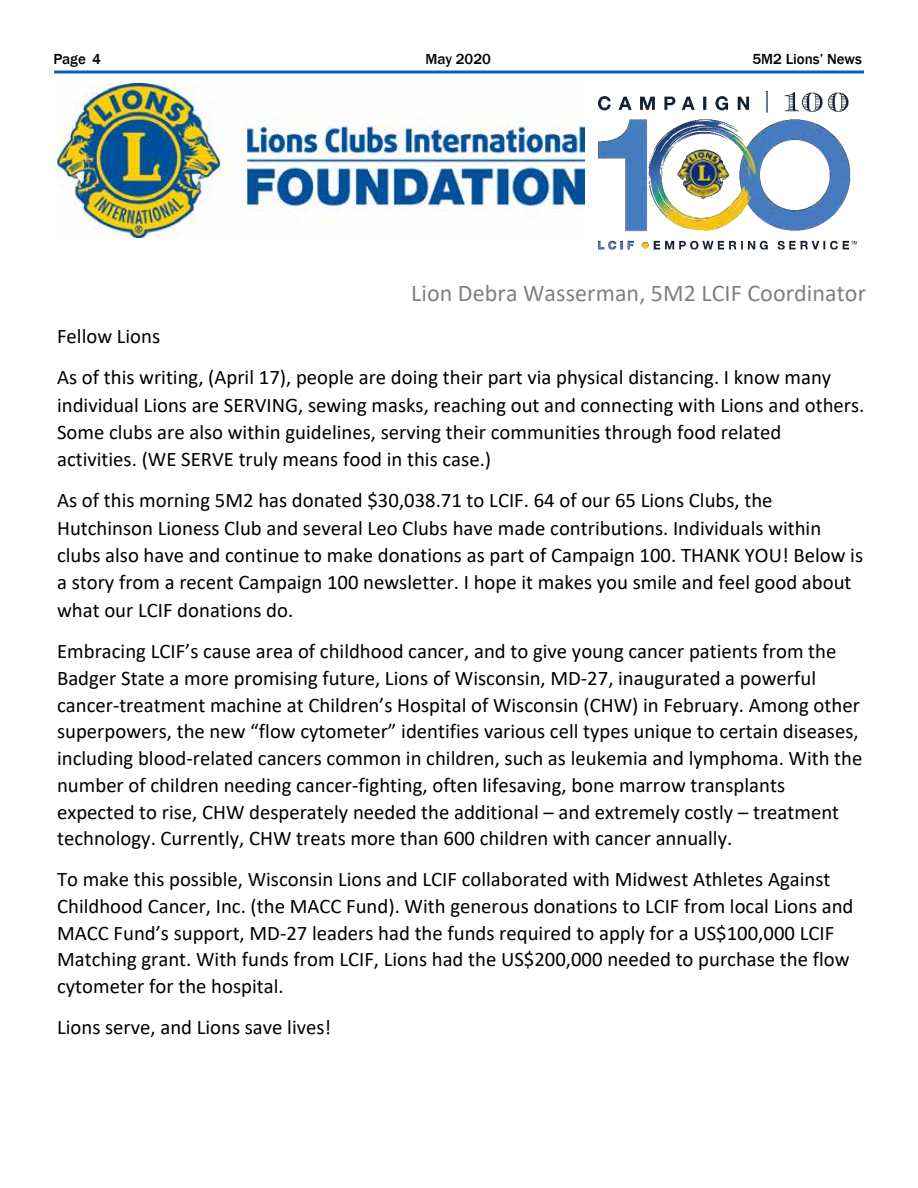
<style>
.page{position:relative;width:918px;height:1188px;background:#fff}
.page>*{position:absolute;margin:0;border:0;box-sizing:border-box;transform-origin:0 0}
.t1{font:24px "Calibri";letter-spacing:.005em;color:#808080}
.t2{font:20.7px/26.8px "Calibri";color:#000}
.t3{font:500 15px "Franklin Gothic";color:#000}
</style>
<div class="page">
<svg style="left:54px;top:70px;width:810px;height:4px;background:#4389d0"></svg>
<img style="left:57px;top:83px;width:528px;height:155px">
<img style="left:598px;top:91px;width:259px;height:159px">
<p class="t3" style="left:53px;top:50px;width:49px">Page 4</p>
<p class="t3" style="left:426px;top:50px;width:67px">May 2020</p>
<p class="t3" style="left:752px;top:50px;width:111px">5M2 Lions’ News</p>
<p class="t1" style="left:411px;top:276px;width:456px">Lion Debra Wasserman, 5M2 LCIF Coordinator</p>
<p class="t2" style="left:57px;top:315px;width:776px;line-height:41.1px">Fellow Lions<br>As of this writing, (April 17), people are doing their part via physical distancing. I know many</p>
<p class="t2" style="left:57px;top:391px;width:809px;line-height:27.3px">individual Lions are SERVING, sewing masks, reaching out and connecting with Lions and others.<br>Some clubs are also within guidelines, serving their communities through food related activities. (WE SERVE truly means food in this case.)</p>
<p class="t2" style="left:57px;top:486px;width:808px;line-height:27.3px">As of this morning 5M2 has donated $30,038.71 to LCIF. 64 of our 65 Lions Clubs, the Hutchinson Lioness Club and several Leo Clubs have made contributions. Individuals within clubs also have and continue to make donations as part of Campaign 100. THANK YOU! Below is a story from a recent Campaign 100 newsletter. I hope it makes you smile and feel good about what our LCIF donations do.</p>
<p class="t2" style="left:57px;top:637px;width:807px">Embracing LCIF’s cause area of childhood cancer, and to give young cancer patients from the Badger State a more promising future, Lions of Wisconsin, MD-27, inaugurated a powerful cancer-treatment machine at Children’s Hospital of Wisconsin (CHW) in February. Among other superpowers, the new “flow cytometer” identifies various cell types unique to certain diseases, including blood-related cancers common in children, such as leukemia and lymphoma. With the number of children needing cancer-fighting, often lifesaving, bone marrow transplants expected to rise, CHW desperately needed the additional – and extremely costly – treatment technology. Currently, CHW treats more than 600 children with cancer annually.</p>
<p class="t2" style="left:57px;top:865px;width:798px">To make this possible, Wisconsin Lions and LCIF collaborated with Midwest Athletes Against Childhood Cancer, Inc. (the MACC Fund). With generous donations to LCIF from local Lions and MACC Fund’s support, MD-27 leaders had the funds required to apply for a US$100,000 LCIF Matching grant. With funds from LCIF, Lions had the US$200,000 needed to purchase the flow cytometer for the hospital.</p>
<p class="t2" style="left:57px;top:1013px;width:276px">Lions serve, and Lions save lives!</p>
</div>
